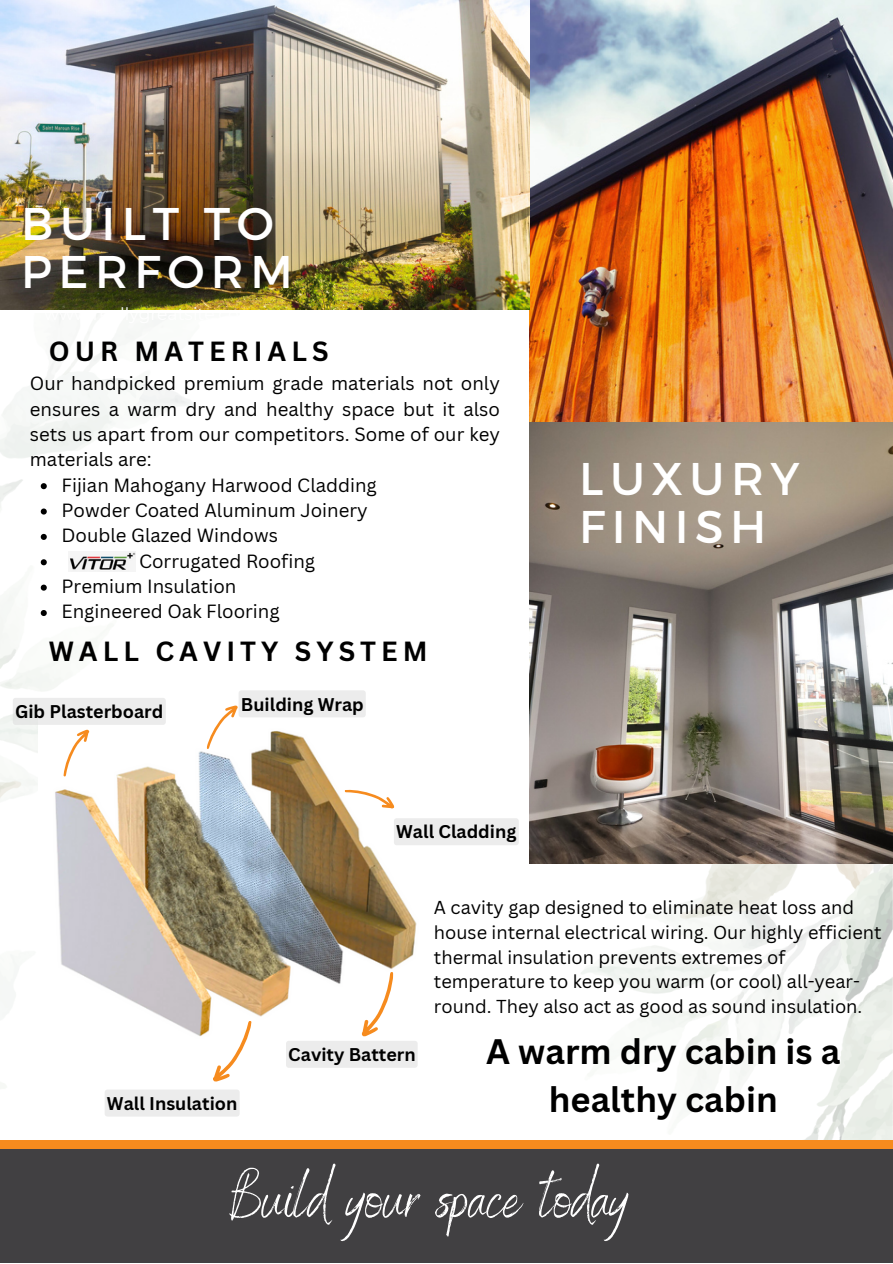
<style>
.page{position:relative;width:893px;height:1264px;background:#fff}
.page>*{position:absolute;margin:0;border:0;box-sizing:border-box;transform-origin:0 0}
.t1{font:61.2px "Benedict";color:#fff}
.t2{font:45.75px/48.3px "Montserrat";letter-spacing:.14em;color:#fff}
.t3{font:700 34.5px/47.2px "Canva Sans";color:#000;text-align:center}
.t4{font:700 27px "Canva Sans";letter-spacing:.185em;color:#000}
.t5{font:18.6px/25.3px "Canva Sans";color:#000;text-align:justify}
.t6{font:18.15px/24.6px "Canva Sans";color:#000}
.t7{font:700 18px "Canva Sans";color:#000}
</style>
<div class="page">
<img style="left:0;top:313px;width:892px;height:827px">
<img style="left:529px;top:0;width:363px;height:423px">
<img style="left:529px;top:423px;width:363px;height:440px">
<img style="left:69px;top:551px;width:66px;height:20px">
<img style="left:0;top:0;width:529px;height:309px">
<img style="left:39px;top:700px;width:386px;height:351px">
<div style="left:0;top:1148px;width:892px;height:114px;background:#414042"></div>
<div style="left:0;top:1140px;width:892px;height:9px;background:#f68b1e"></div>
<svg style="left:41px;top:483px;width:6px;height:6px"></svg>
<svg style="left:41px;top:508px;width:6px;height:6px"></svg>
<svg style="left:41px;top:534px;width:6px;height:6px"></svg>
<svg style="left:41px;top:559px;width:6px;height:6px"></svg>
<svg style="left:41px;top:584px;width:6px;height:6px"></svg>
<svg style="left:41px;top:610px;width:6px;height:6px"></svg>
<svg style="left:13px;top:698px;width:153px;height:78px"></svg>
<svg style="left:206px;top:690px;width:160px;height:62px"></svg>
<svg style="left:286px;top:971px;width:131px;height:96px"></svg>
<svg style="left:344px;top:782px;width:174px;height:63px"></svg>
<svg style="left:105px;top:1018px;width:147px;height:98px"></svg>
<p class="t2" style="left:21px;top:197px;width:273px">BUILT TO<br>PERFORM</p>
<p class="t4" style="left:49px;top:332px;width:281px">OUR MATERIALS</p>
<p class="t5" style="left:30px;top:370px;width:471px">Our handpicked premium grade materials not only ensures a warm dry and healthy space but it also sets us apart from our competitors. Some of our key materials are:</p>
<p class="t5" style="left:61px;top:471px;width:317px">Fijian Mahogany Harwood Cladding</p>
<p class="t5" style="left:61px;top:497px;width:308px">Powder Coated Aluminum Joinery</p>
<p class="t5" style="left:61px;top:522px;width:218px">Double Glazed Windows</p>
<p class="t5" style="left:139px;top:548px;width:178px">Corrugated Roofing</p>
<p class="t5" style="left:61px;top:573px;width:176px">Premium Insulation</p>
<p class="t5" style="left:61px;top:598px;width:220px">Engineered Oak Flooring</p>
<p class="t4" style="left:49px;top:632px;width:380px">WALL CAVITY SYSTEM</p>
<p class="t7" style="left:15px;top:699px;width:150px">Gib Plasterboard</p>
<p class="t7" style="left:241px;top:691px;width:124px">Building Wrap</p>
<p class="t7" style="left:396px;top:819px;width:122px">Wall Cladding</p>
<p class="t2" style="left:579px;top:452px;width:222px">LUXURY<br>FINISH</p>
<p class="t7" style="left:107px;top:1090px;width:132px">Wall Insulation</p>
<p class="t7" style="left:288px;top:1041px;width:129px">Cavity Battern</p>
<p class="t6" style="left:434px;top:894px;width:449px">A cavity gap designed to eliminate heat loss and house internal electrical wiring. Our highly efficient thermal insulation prevents extremes of temperature to keep you warm (or cool) all-year&shy;round. They also act as good as sound insulation.</p>
<p class="t3" style="left:486px;top:1027px;width:356px">A warm dry cabin is a healthy cabin</p>
<p class="t1" style="left:229px;top:1158px;width:400px">Build your space today</p>
</div>
